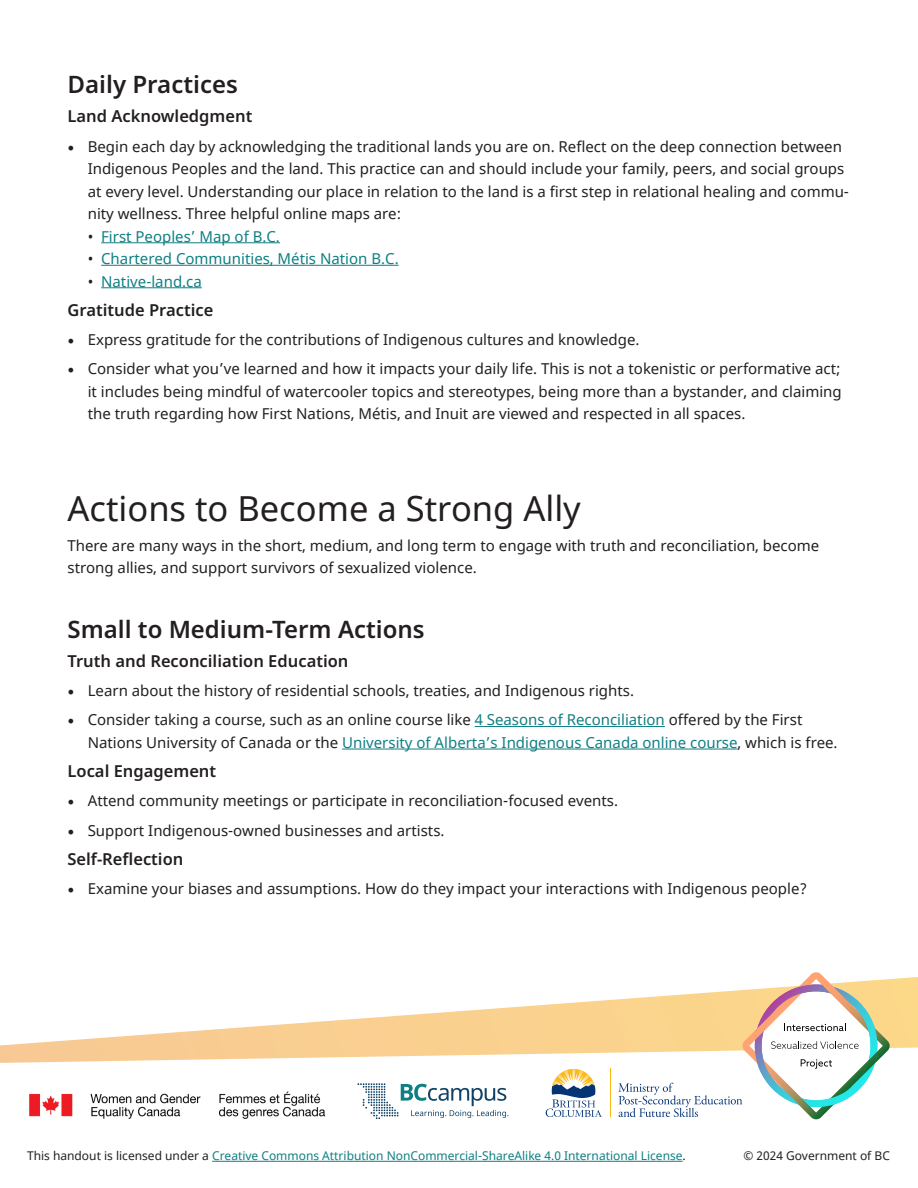
<style>
.page{position:relative;width:918px;height:1188px;background:#fff}
.page>*{position:absolute;margin:0;border:0;box-sizing:border-box;transform-origin:0 0}
.Headers{font:34.5px "Noto Sans";color:#231f20}
.Headers-2{font:600 24px "Noto Sans";color:#231f20}
.Headers-3{font:600 16.5px "Noto Sans";color:#231f20}
.Body_Copy{font:15px/22.5px "Noto Sans";color:#231f20}
.t1{font:15px "Noto Sans";color:#0e7f83}
.t2{font:12px "Noto Sans";color:#0e7f83}
.t3{font:12px "Noto Sans";color:#231f20}
.s1{font-family:"Minion Pro";font-size:18px}
.s2{color:#231f20}
.s3{color:#0e7f83}
</style>
<div class="page">
<svg style="left:0;top:977px;width:918px;height:86px"></svg>
<svg style="left:357px;top:1083px;width:151px;height:36px"></svg>
<img style="left:29px;top:1091px;width:297px;height:28px">
<svg style="left:546px;top:1069px;width:56px;height:48px"></svg>
<hr style="left:610px;top:1069px;width:1px;height:48px;background:#fcb814">
<hr style="left:212px;top:1161px;width:471px;height:1px;background:#0e7f83">
<svg style="left:618px;top:972px;width:272px;height:148px"></svg>
<hr style="left:101px;top:242px;width:179px;height:1px;background:#0e7f83">
<hr style="left:101px;top:265px;width:298px;height:1px;background:#0e7f83">
<hr style="left:101px;top:287px;width:101px;height:1px;background:#0e7f83">
<hr style="left:475px;top:726px;width:190px;height:1px;background:#0e7f83">
<hr style="left:342px;top:749px;width:396px;height:1px;background:#0e7f83">
<p class="Headers-2" style="left:68px;top:71px;width:172px">Daily Practices</p>
<p class="Headers-3" style="left:68px;top:107px;width:186px">Land Acknowledgment</p>
<p class="Body_Copy" style="left:88px;top:136px;width:763px;text-indent:-20px"><span class="s1">•</span> Begin each day by acknowledging the traditional lands you are on. Reflect on the deep connection between Indigenous Peoples and the land. This practice can and should include your family, peers, and social groups at every level. Understanding our place in relation to the land is a first step in relational healing and commu&shy;nity wellness. Three helpful online maps are:</p>
<p class="t1" style="left:88px;top:226px;width:194px"><span class="s2">•</span> First Peoples’ Map of B.C.</p>
<p class="t1" style="left:88px;top:248px;width:312px"><span class="s2">•</span> Chartered Communities, Métis Nation B.C.</p>
<p class="t1" style="left:88px;top:271px;width:116px"><span class="s2">•</span> Native-land.ca</p>
<p class="Headers-3" style="left:68px;top:301px;width:147px">Gratitude Practice</p>
<p class="Body_Copy" style="left:68px;top:329px;width:574px"><span class="s1">•</span> Express gratitude for the contributions of Indigenous cultures and knowledge.</p>
<p class="Body_Copy" style="left:88px;top:358px;width:756px;text-align:justify;text-indent:-20px"><span class="s1">•</span> Consider what you’ve learned and how it impacts your daily life. This is not a tokenistic or performative act; it includes being mindful of watercooler topics and stereotypes, being more than a bystander, and claiming the truth regarding how First Nations, Métis, and Inuit are viewed and respected in all spaces.</p>
<p class="Headers" style="left:68px;top:485px;width:515px">Actions to Become a Strong Ally</p>
<p class="Body_Copy" style="left:68px;top:535px;width:753px">There are many ways in the short, medium, and long term to engage with truth and reconciliation, become strong allies, and support survivors of sexualized violence.</p>
<p class="Headers-2" style="left:68px;top:615px;width:359px">Small to Medium-Term Actions</p>
<p class="Headers-3" style="left:68px;top:652px;width:283px">Truth and Reconciliation Education</p>
<p class="Body_Copy" style="left:68px;top:680px;width:568px"><span class="s1">•</span> Learn about the history of residential schools, treaties, and Indigenous rights.</p>
<p class="Body_Copy" style="left:88px;top:709px;width:751px;text-indent:-20px"><span class="s1">•</span> Consider taking a course, such as an online course like <span class="s3">4 Seasons of Reconciliation</span> offered by the First<br>Nations University of Canada or the <span class="s3">University of Alberta’s Indigenous Canada online course</span>, which is free.</p>
<p class="Headers-3" style="left:68px;top:762px;width:150px">Local Engagement</p>
<p class="Body_Copy" style="left:68px;top:790px;width:552px"><span class="s1">•</span> Attend community meetings or participate in reconciliation-focused events.</p>
<p class="Body_Copy" style="left:68px;top:820px;width:379px"><span class="s1">•</span> Support Indigenous-owned businesses and artists.</p>
<p class="Headers-3" style="left:68px;top:850px;width:117px">Self-Reflection</p>
<p class="Body_Copy" style="left:68px;top:878px;width:741px"><span class="s1">•</span> Examine your biases and assumptions. How do they impact your interactions with Indigenous people?</p>
<p class="t2" style="left:27px;top:1148px;width:660px"><span class="s2">This handout is licensed under a</span> Creative Commons Attribution NonCommercial-ShareAlike 4.0 International License<span class="s2">.</span></p>
<p class="t3" style="left:743px;top:1148px;width:148px">© 2024 Government of BC</p>
</div>
